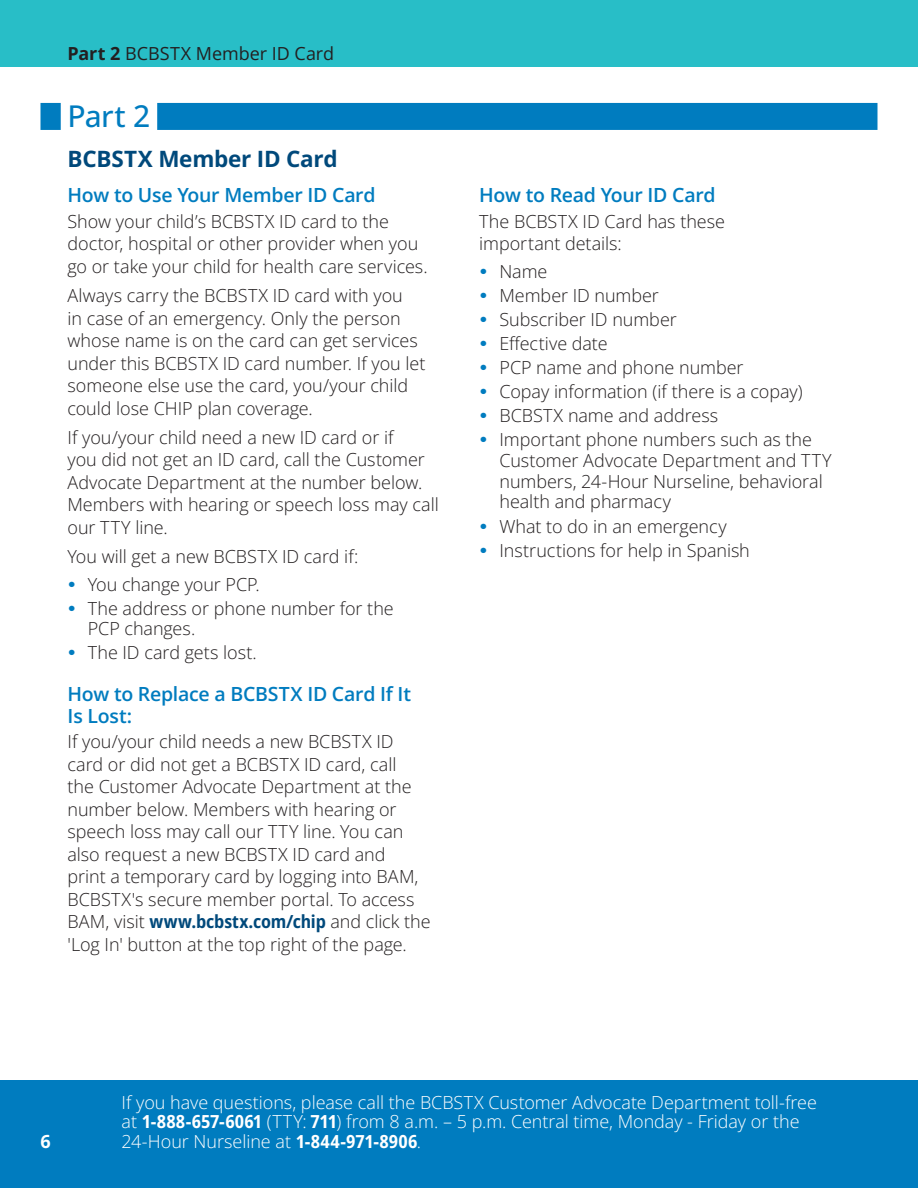
<style>
.page{position:relative;width:918px;height:1188px;background:#fff}
.page>*{position:absolute;margin:0;border:0;box-sizing:border-box;transform-origin:0 0}
.Headline__H1__span{font:500 30px "Open Sans";color:#007cbf}
.sub_heading__H2{font:700 22.5px "Open Sans";letter-spacing:-.01em;color:#00497b}
.sub_sub_heading__H3{font:600 19.5px/21.5px "Open Sans";letter-spacing:-.015em;color:#007cbf}
.body_start_here__P{font:300 18px/22.5px "Open Sans";color:#231f20}
.t1{font:300 18px/19.5px "Open Sans";color:#fff}
.body_keep_next{font:300 18px/22.5px "Open Sans";color:#231f20}
.t2{font:18px "Open Sans";color:#231f20}
.t3{font:700 18px "Open Sans";color:#fff}
.s1{font-weight:700}
.s2{font-weight:700;font-stretch:semi-condensed;color:#00497b}
.s3{font-weight:700;font-stretch:semi-condensed}
</style>
<div class="page">
<div style="left:0;top:0;width:918px;height:68px;background:#28bec7"></div>
<div style="left:0;top:1080px;width:918px;height:108px;background:#007cbf"></div>
<div style="left:40px;top:103px;width:838px;height:27px;background:#007cbf"></div>
<div style="left:61px;top:100px;width:96px;height:33px;background:#fff"></div>
<p class="t2" style="left:68px;top:41px;width:268px"><span class="s1">Part 2</span> BCBSTX Member ID Card</p>
<h1 class="Headline__H1__span" style="left:68px;top:95px;width:84px">Part 2</h1>
<h2 class="sub_heading__H2" style="left:68px;top:143px;width:272px">BCBSTX Member ID Card</h2>
<h3 class="sub_sub_heading__H3" style="left:68px;top:184px;width:310px">How to Use Your Member ID Card</h3>
<p class="body_start_here__P" style="left:68px;top:210px;width:362px">Show your child’s BCBSTX ID card to the doctor, hospital or other provider when you go or take your child for health care services.</p>
<p class="body_start_here__P" style="left:68px;top:284px;width:359px">Always carry the BCBSTX ID card with you<br>in case of an emergency. Only the person whose name is on the card can get services under this BCBSTX ID card number. If you let someone else use the card, you/your child could lose CHIP plan coverage.</p>
<p class="body_start_here__P" style="left:68px;top:426px;width:373px">If you/your child need a new ID card or if<br>you did not get an ID card, call the Customer Advocate Department at the number below.<br>Members with hearing or speech loss may call our TTY line.</p>
<p class="body_keep_next" style="left:68px;top:545px;width:292px">You will get a new BCBSTX ID card if:</p>
<p class="body_start_here__P" style="left:88px;top:572px;width:173px">You change your PCP.</p>
<p class="body_start_here__P" style="left:88px;top:597px;width:308px;line-height:20.7px">The address or phone number for the<br>PCP changes.</p>
<p class="body_start_here__P" style="left:88px;top:641px;width:171px">The ID card gets lost.</p>
<h3 class="sub_sub_heading__H3" style="left:68px;top:683px;width:345px">How to Replace a BCBSTX ID Card If It<br>Is Lost:</h3>
<p class="body_start_here__P" style="left:68px;top:730px;width:365px">If you/your child needs a new BCBSTX ID card or did not get a BCBSTX ID card, call<br>the Customer Advocate Department at the number below. Members with hearing or speech loss may call our TTY line. You can also request a new BCBSTX ID card and<br>print a temporary card by logging into BAM, BCBSTX's secure member portal. To access BAM, visit <span class="s2">www.bcbstx.com/chip</span> and click the 'Log In' button at the top right of the page.</p>
<h3 class="sub_sub_heading__H3" style="left:479px;top:184px;width:238px">How to Read Your ID Card</h3>
<p class="body_keep_next" style="left:479px;top:210px;width:247px">The BCBSTX ID Card has these important details:</p>
<p class="body_start_here__P" style="left:500px;top:260px;width:50px">Name</p>
<p class="body_start_here__P" style="left:500px;top:284px;width:161px">Member ID number</p>
<p class="body_start_here__P" style="left:500px;top:308px;width:179px">Subscriber ID number</p>
<p class="body_start_here__P" style="left:500px;top:332px;width:110px">Effective date</p>
<p class="body_start_here__P" style="left:500px;top:356px;width:246px">PCP name and phone number</p>
<p class="body_start_here__P" style="left:500px;top:380px;width:305px">Copay information (if there is a copay)</p>
<p class="body_start_here__P" style="left:500px;top:404px;width:220px">BCBSTX name and address</p>
<p class="body_start_here__P" style="left:500px;top:429px;width:334px;line-height:20.7px">Important phone numbers such as the Customer Advocate Department and TTY numbers, 24-Hour Nurseline, behavioral health and pharmacy</p>
<p class="body_start_here__P" style="left:500px;top:514px;width:229px">What to do in an emergency</p>
<p class="body_start_here__P" style="left:500px;top:538px;width:252px">Instructions for help in Spanish</p>
<p class="t3" style="left:40px;top:1128px;width:12px">6</p>
<p class="t1" style="left:122px;top:1092px;width:697px">If you have questions, please call the BCBSTX Customer Advocate Department toll-free at <span class="s3">1-888-657-6061</span> (TTY: <span class="s3">711</span>) from 8 a.m. – 5 p.m. Central time, Monday - Friday or the<br>24-Hour Nurseline at <span class="s3">1-844-971-8906</span>.</p>
</div>
